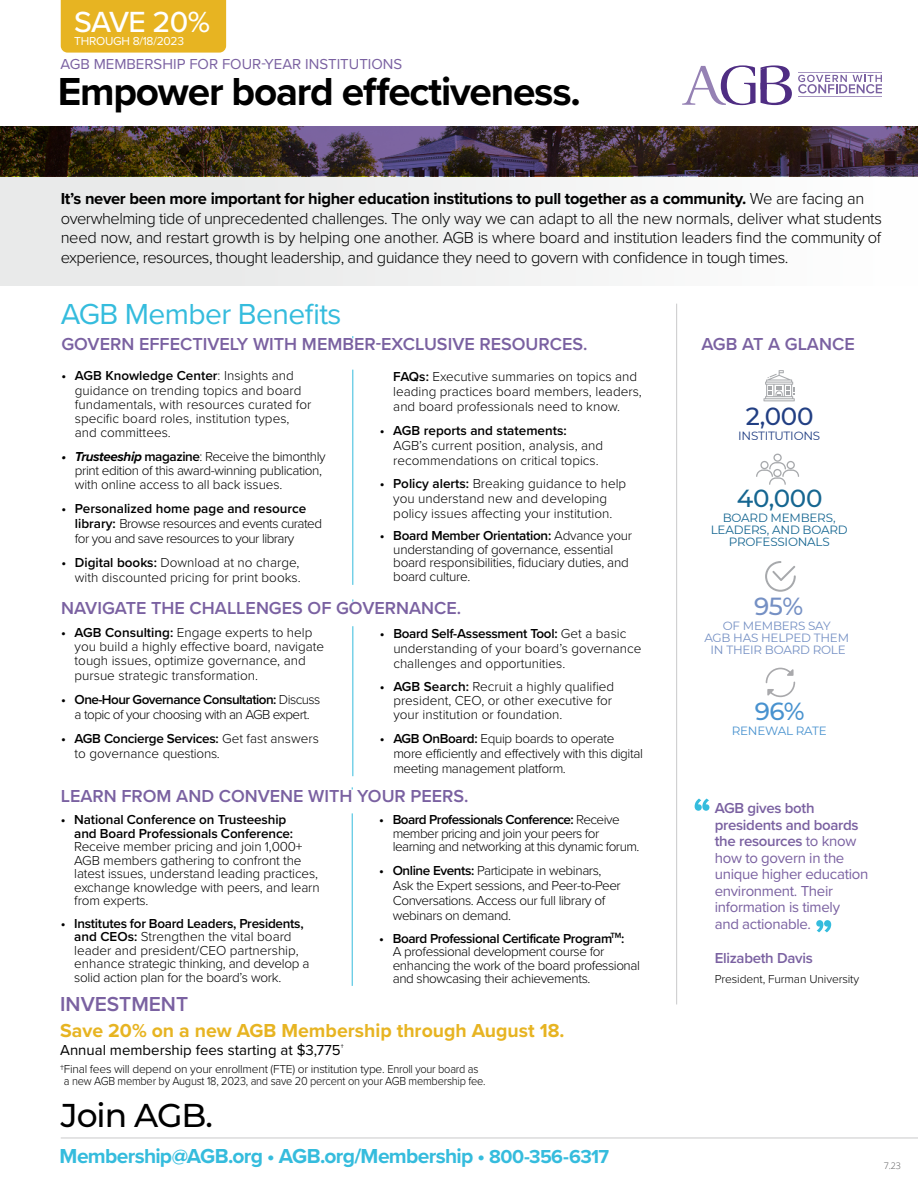
<style>
.page{position:relative;width:918px;height:1188px;background:#fff}
.page>*{position:absolute;margin:0;border:0;box-sizing:border-box;transform-origin:0 0}
.t1{font:700 40.5px "Proxima Nova";letter-spacing:-.03em;color:#000}
.t2{font:500 33px "Montserrat";letter-spacing:-.03em;color:#000}
.t3{font:500 30.15px "Proxima Nova";letter-spacing:-.025em;color:#fff}
.t4{font:30px "Proxima Nova";letter-spacing:-.02em;color:#35bcdd}
.t5{font:500 24.6px "Montserrat";color:#166691}
.t6{font:500 24.6px "Montserrat";color:#223f83}
.t7{font:500 24.6px "Montserrat";color:#4892cf}
.t8{font:500 24.6px "Montserrat";color:#7590c4}
.t9{font:700 21px "Proxima Nova";letter-spacing:-.035em;color:#35bcdd}
.t10{font:600 21px "Proxima Nova";color:#7a61a1}
.t11{font:700 19.5px "Proxima Nova";color:#e7b422}
.t12{font:600 18px "Proxima Nova";color:#7a61a1}
.t13{font:300 16.5px/19.5px "Proxima Nova";letter-spacing:-.03em;color:#000}
.t14{font:15px/16.5px "Proxima Nova";letter-spacing:-.02em;color:#7a61a1}
.t15{font:15px "Proxima Nova";color:#7a61a1}
.t16{font:15px "Proxima Nova";color:#000}
.t17{font:600 15px "Proxima Nova";letter-spacing:-.02em;color:#7a61a1}
.t18{font:300 13.5px/13.5px "Proxima Nova";letter-spacing:-.01em;color:#000}
.t19{font:300 13.5px/15px "Proxima Nova";letter-spacing:-.03em;color:#000}
.t20{font:300 13.5px/15px "Proxima Nova";letter-spacing:-.04em;color:#000}
.t21{font:600 13.5px/13.5px "Proxima Nova";letter-spacing:-.01em;color:#000}
.t22{font:300 12px/12px "Proxima Nova";letter-spacing:-.02em;color:#000;text-align:center}
.t23{font:12px/11.9px "Montserrat";letter-spacing:-.02em;color:#7590c4;text-align:center}
.t24{font:12px/11.9px "Montserrat";letter-spacing:-.02em;color:#166691;text-align:center}
.t25{font:12px "Proxima Nova";letter-spacing:-.02em;color:#fff}
.t26{font:12px "Montserrat";letter-spacing:-.02em;color:#223f83}
.t27{font:12px "Montserrat";letter-spacing:-.02em;color:#4892cf}
.t28{font:300 9px "Open Sans";color:#545455}
.s1{font-weight:700}
.s2{font-weight:600}
.s3{font-weight:700;font-style:italic}
.s4{font-size:19.5px}
</style>
<div class="page">
<div style="left:0;top:176px;width:918px;height:110px;background:linear-gradient(to right,#e5e6e6,#fdfdfd)"></div>
<hr style="left:676px;top:304px;width:1px;height:700px;background:#c9c9ca">
<hr style="left:61px;top:1138px;width:857px;height:1px;background:#c9c9ca">
<img style="left:0;top:127px;width:918px;height:49px">
<svg style="left:764px;top:370px;width:31px;height:31px"></svg>
<svg style="left:756px;top:454px;width:43px;height:31px"></svg>
<svg style="left:766px;top:668px;width:29px;height:29px"></svg>
<svg style="left:765px;top:561px;width:31px;height:31px"></svg>
<svg style="left:682px;top:65px;width:110px;height:40px"></svg>
<hr style="left:798px;top:72px;width:84px;height:1px;background:#a796c1">
<hr style="left:798px;top:96px;width:84px;height:1px;background:#a796c1">
<svg style="left:798px;top:75px;width:84px;height:18px"></svg>
<div style="left:61px;top:0;width:165px;height:53px;background:#e7b422"></div>
<hr style="left:352px;top:370px;width:1px;height:215px;background:#35bcdd">
<hr style="left:352px;top:813px;width:1px;height:173px;background:#35bcdd">
<hr style="left:352px;top:626px;width:1px;height:150px;background:#35bcdd">
<svg style="left:695px;top:799px;width:14px;height:12px"></svg>
<svg style="left:816px;top:920px;width:15px;height:12px"></svg>
<h3 class="t3" style="left:74px;top:0;width:137px">SAVE 20%</h3>
<p class="t25" style="left:74px;top:32px;width:111px">THROUGH 8/18/2023</p>
<p class="t15" style="left:60px;top:53px;width:343px">AGB MEMBERSHIP FOR FOUR-YEAR INSTITUTIONS</p>
<h1 class="t1" style="left:58px;top:62px;width:525px">Empower board effectiveness.</h1>
<p class="t13" style="left:61px;top:188px;width:823px"><span class="s1">It’s never been more important for higher education institutions to pull together as a community.</span> We are facing an overwhelming tide of unprecedented challenges. The only way we can adapt to all the new normals, deliver what students need now, and restart growth is by helping one another. AGB is where board and institution leaders find the community of experience, resources, thought leadership, and guidance they need to govern with confidence in tough times.</p>
<h3 class="t4" style="left:61px;top:291px;width:282px">AGB Member Benefits</h3>
<h3 class="t12" style="left:61px;top:331px;width:528px">GOVERN EFFECTIVELY WITH MEMBER-EXCLUSIVE RESOURCES.</h3>
<p class="t18" style="left:75px;top:368px;width:238px;line-height:14.2px;text-indent:-14px"><span class="s2">• AGB Knowledge Center</span>: Insights and guidance on trending topics and board fundamentals, with resources curated for specific board roles, institution types, and committees.</p>
<p class="t19" style="left:75px;top:448px;width:252px;line-height:14.2px;text-indent:-14px"><span class="s3">• Trusteeship</span> <span class="s2">magazine</span>: Receive the bimonthly print edition of this award-winning publication, with online access to all back issues.</p>
<p class="t20" style="left:75px;top:500px;width:249px;text-indent:-14px"><span class="s2">• Personalized home page and resource library:</span> Browse resources and events curated for you and save resources to your library</p>
<p class="t18" style="left:61px;top:554px;width:241px;line-height:15px;text-align:right"><span class="s2">• Digital books:</span> Download at no charge, with discounted pricing for print books.</p>
<p class="t18" style="left:393px;top:368px;width:250px;line-height:15px"><span class="s2">FAQs:</span> Executive summaries on topics and leading practices board members, leaders, and board professionals need to know.</p>
<p class="t21" style="left:380px;top:423px;width:188px">• AGB reports and statements:</p>
<p class="t18" style="left:393px;top:437px;width:211px;line-height:15px">AGB’s current position, analysis, and recommendations on critical topics.</p>
<p class="t18" style="left:380px;top:476px;width:248px;line-height:14.7px;text-align:center"><span class="s2">• Policy alerts:</span> Breaking guidance to help you understand new and developing policy issues affecting your institution.</p>
<p class="t18" style="left:393px;top:528px;width:240px;text-indent:-14px"><span class="s2">• Board Member Orientation:</span> Advance your understanding of governance, essential board responsibilities, fiduciary duties, and board culture.</p>
<h3 class="t12" style="left:61px;top:594px;width:402px">NAVIGATE THE CHALLENGES OF GOVERNANCE.</h3>
<p class="t18" style="left:75px;top:625px;width:251px;line-height:14.2px;text-indent:-14px"><span class="s2">• AGB Consulting:</span> Engage experts to help you build a highly effective board, navigate tough issues, optimize governance, and pursue strategic transformation.</p>
<p class="t20" style="left:61px;top:691px;width:261px;text-align:center"><span class="s2">• One-Hour Governance Consultation:</span> Discuss a topic of your choosing with an AGB expert.</p>
<p class="t18" style="left:75px;top:730px;width:246px;line-height:15px;text-indent:-14px"><span class="s2">• AGB Concierge Services:</span> Get fast answers to governance questions.</p>
<p class="t18" style="left:393px;top:625px;width:250px;line-height:15px;text-indent:-14px"><span class="s2">• Board Self-Assessment Tool:</span> Get a basic understanding of your board’s governance challenges and opportunities.</p>
<p class="t18" style="left:393px;top:679px;width:222px;line-height:14.2px;text-indent:-14px"><span class="s2">• AGB Search:</span> Recruit a highly qualified president, CEO, or other executive for your institution or foundation.</p>
<p class="t18" style="left:393px;top:731px;width:251px;line-height:15px;text-indent:-14px"><span class="s2">• AGB OnBoard:</span> Equip boards to operate more efficiently and effectively with this digital meeting management platform.</p>
<h3 class="t12" style="left:61px;top:782px;width:409px">LEARN FROM AND CONVENE WITH YOUR PEERS.</h3>
<p class="t21" style="left:74px;top:812px;width:221px;text-indent:-14px">• National Conference on Trusteeship and Board Professionals Conference:</p>
<p class="t18" style="left:74px;top:839px;width:247px">Receive member pricing and join 1,000+ AGB members gathering to confront the latest issues, understand leading practices, exchange knowledge with peers, and learn from experts.</p>
<p class="t18" style="left:74px;top:916px;width:237px;text-indent:-14px"><span class="s2">• Institutes for Board Leaders, Presidents, and CEOs:</span> Strengthen the vital board leader and president/CEO partnership, enhance strategic thinking, and develop a solid action plan for the board’s work.</p>
<p class="t20" style="left:393px;top:812px;width:248px;line-height:13.5px;text-indent:-14px"><span class="s2">• Board Professionals Conference:</span> Receive member pricing and join your peers for learning and networking at this dynamic forum.</p>
<p class="t19" style="left:393px;top:862px;width:230px;text-indent:-14px"><span class="s2">• Online Events:</span> Participate in webinars, Ask the Expert sessions, and Peer-to-Peer Conversations. Access our full library of webinars on demand.</p>
<p class="t19" style="left:393px;top:931px;width:249px;line-height:13.5px;text-indent:-13px"><span class="s2">• Board Professional Certificate Program</span><sup>TM</sup><span class="s2">:<br></span>A professional development course for enhancing the work of the board professional and showcasing their achievements.</p>
<h3 class="t10" style="left:60px;top:989px;width:130px">INVESTMENT</h3>
<h3 class="t11" style="left:60px;top:1016px;width:506px">Save 20% on a new AGB Membership through August 18.</h3>
<p class="t16" style="left:60px;top:1038px;width:285px">Annual membership fees starting at $3,775<sup>†</sup></p>
<p class="t22" style="left:60px;top:1063px;width:427px">†Final fees will depend on your enrollment (FTE) or institution type. Enroll your board as a new AGB member by August 18, 2023, and save 20 percent on your AGB membership fee.</p>
<h2 class="t2" style="left:61px;top:1093px;width:154px">Join AGB.</h2>
<h3 class="t9" style="left:60px;top:1140px;width:551px">Membership@AGB.org • AGB.org/Membership • <span class="s4">800-356-6317</span></h3>
<h3 class="t12" style="left:701px;top:331px;width:155px">AGB AT A GLANCE</h3>
<h3 class="t6" style="left:746px;top:399px;width:69px">2,000</h3>
<p class="t26" style="left:738px;top:428px;width:84px">INSTITUTIONS</p>
<h3 class="t5" style="left:737px;top:481px;width:87px">40,000</h3>
<p class="t24" style="left:711px;top:512px;width:138px">BOARD MEMBERS,<br>LEADERS, AND BOARD<br>PROFESSIONALS</p>
<h3 class="t8" style="left:754px;top:589px;width:51px">95%</h3>
<p class="t23" style="left:704px;top:619px;width:146px">OF MEMBERS SAY<br>AGB HAS HELPED THEM<br>IN THEIR BOARD ROLE</p>
<h3 class="t7" style="left:755px;top:694px;width:52px">96%</h3>
<p class="t27" style="left:732px;top:722px;width:96px">RENEWAL RATE</p>
<p class="t14" style="left:715px;top:799px;width:155px"><span class="s2">AGB gives both presidents and boards the resources</span> to know how to govern in the unique higher education environment. Their information is timely<br>and actionable.</p>
<p class="t17" style="left:715px;top:947px;width:100px">Elizabeth Davis</p>
<p class="t22" style="left:715px;top:972px;width:146px">President, Furman University</p>
<p class="t28" style="left:884px;top:1160px;width:19px">7.23</p>
</div>
